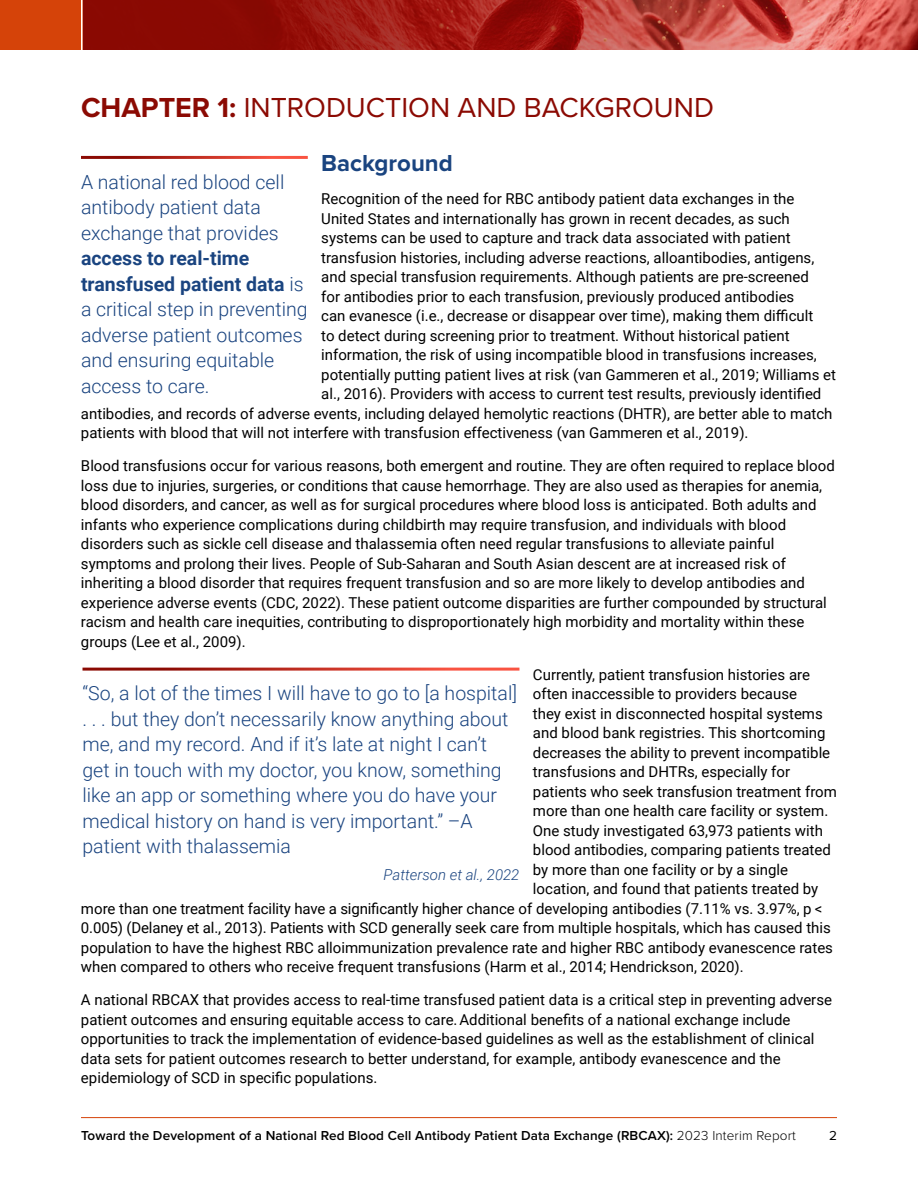
<style>
.page{position:relative;width:918px;height:1188px;background:#fff}
.page>*{position:absolute;margin:0;border:0;box-sizing:border-box;transform-origin:0 0}
.t1{font:28.5px "Proxima Nova";color:#8b0a03}
.t2{font:700 24px "Proxima Nova";color:#1a4480}
.t3{font:300 19.5px/25.5px "Roboto";color:#1a4480}
.t4{font:15px/19.5px "Roboto";color:#000}
.t5{font:italic 300 15px "Roboto";color:#1a4480}
.t6{font:600 13.5px "Proxima Nova";letter-spacing:.01em;color:#000}
.t7{font:13.5px "Proxima Nova";color:#000}
.s1{font-weight:700}
.s2{font-weight:300}
</style>
<div class="page">
<hr style="left:81px;top:1117px;width:756px;height:1px;background:#d54309">
<img style="left:82px;top:0;width:836px;height:50px">
<div style="left:0;top:0;width:82px;height:50px;background:#d54309"></div>
<hr style="left:81px;top:0;width:1px;height:54px;background:#fff">
<h2 class="t1" style="left:81px;top:86px;width:635px"><span class="s1">CHAPTER 1:</span> INTRODUCTION AND BACKGROUND</h2>
<h3 class="t2" style="left:321px;top:145px;width:133px">Background</h3>
<p class="t4" style="left:321px;top:188px;width:475px">Recognition of the need for RBC antibody patient data exchanges in the</p>
<p class="t4" style="left:321px;top:208px;width:470px">United States and internationally has grown in recent decades, as such</p>
<p class="t4" style="left:321px;top:227px;width:471px">systems can be used to capture and track data associated with patient</p>
<p class="t4" style="left:321px;top:247px;width:495px">transfusion histories, including adverse reactions, alloantibodies, antigens,</p>
<p class="t4" style="left:321px;top:266px;width:489px">and special transfusion requirements. Although patients are pre-screened</p>
<p class="t4" style="left:321px;top:286px;width:475px">for antibodies prior to each transfusion, previously produced antibodies</p>
<p class="t4" style="left:321px;top:305px;width:494px">can evanesce (i.e., decrease or disappear over time), making them difficult</p>
<p class="t4" style="left:321px;top:325px;width:470px">to detect during screening prior to treatment. Without historical patient</p>
<p class="t4" style="left:321px;top:344px;width:497px">information, the risk of using incompatible blood in transfusions increases,</p>
<p class="t4" style="left:321px;top:364px;width:516px">potentially putting patient lives at risk (van Gammeren et al., 2019; Williams et</p>
<p class="t4" style="left:321px;top:383px;width:502px">al., 2016). Providers with access to current test results, previously identified</p>
<p class="t4" style="left:81px;top:403px;width:753px">antibodies, and records of adverse events, including delayed hemolytic reactions (DHTR), are better able to match</p>
<p class="t4" style="left:81px;top:422px;width:669px">patients with blood that will not interfere with transfusion effectiveness (van Gammeren et al., 2019).</p>
<p class="t4" style="left:81px;top:455px;width:755px">Blood transfusions occur for various reasons, both emergent and routine. They are often required to replace blood loss due to injuries, surgeries, or conditions that cause hemorrhage. They are also used as therapies for anemia, blood disorders, and cancer, as well as for surgical procedures where blood loss is anticipated. Both adults and infants who experience complications during childbirth may require transfusion, and individuals with blood disorders such as sickle cell disease and thalassemia often need regular transfusions to alleviate painful symptoms and prolong their lives. People of Sub-Saharan and South Asian descent are at increased risk of inheriting a blood disorder that requires frequent transfusion and so are more likely to develop antibodies and experience adverse events (CDC, 2022). These patient outcome disparities are further compounded by structural racism and health care inequities, contributing to disproportionately high morbidity and mortality within these groups (Lee et al., 2009).</p>
<p class="t4" style="left:533px;top:664px;width:279px">Currently, patient transfusion histories are</p>
<p class="t4" style="left:533px;top:683px;width:266px">often inaccessible to providers because</p>
<p class="t4" style="left:533px;top:703px;width:291px">they exist in disconnected hospital systems</p>
<p class="t4" style="left:533px;top:722px;width:294px">and blood bank registries. This shortcoming</p>
<p class="t4" style="left:533px;top:742px;width:299px">decreases the ability to prevent incompatible</p>
<p class="t4" style="left:533px;top:761px;width:259px">transfusions and DHTRs, especially for</p>
<p class="t4" style="left:533px;top:781px;width:306px">patients who seek transfusion treatment from</p>
<p class="t4" style="left:533px;top:800px;width:297px">more than one health care facility or system.</p>
<p class="t4" style="left:533px;top:820px;width:291px">One study investigated 63,973 patients with</p>
<p class="t4" style="left:533px;top:839px;width:299px">blood antibodies, comparing patients treated</p>
<p class="t4" style="left:533px;top:859px;width:257px">by more than one facility or by a single</p>
<p class="t4" style="left:533px;top:878px;width:287px">location, and found that patients treated by</p>
<p class="t4" style="left:81px;top:898px;width:743px">more than one treatment facility have a significantly higher chance of developing antibodies (7.11% vs. 3.97%, p &lt;</p>
<p class="t4" style="left:81px;top:917px;width:751px">0.005) (Delaney et al., 2013). Patients with SCD generally seek care from multiple hospitals, which has caused this</p>
<p class="t4" style="left:81px;top:937px;width:754px">population to have the highest RBC alloimmunization prevalence rate and higher RBC antibody evanescence rates</p>
<p class="t4" style="left:81px;top:956px;width:664px">when compared to others who receive frequent transfusions (Harm et al., 2014; Hendrickson, 2020).</p>
<p class="t4" style="left:81px;top:989px;width:753px">A national RBCAX that provides access to real-time transfused patient data is a critical step in preventing adverse patient outcomes and ensuring equitable access to care.Additional benefits of a national exchange include opportunities to track the implementation of evidence-based guidelines as well as the establishment of clinical data sets for patient outcomes research to better understand, for example, antibody evanescence and the epidemiology of SCD in specific populations.</p>
<p class="t3" style="left:81px;top:168px;width:228px">A national red blood cell antibody patient data exchange that provides <span class="s1">access to real-time transfused patient data</span> is a critical step in preventing adverse patient outcomes and ensuring equitable access to care.</p>
<p class="t3" style="left:82px;top:680px;width:436px">“So, a lot of the times I will have to go to [a hospital] . . . but they don’t necessarily know anything about me, and my record. And if it’s late at night I can’t get in touch with my doctor, you know, something like an app or something where you do have your medical history on hand is very important.” –A patient with thalassemia</p>
<p class="t5" style="left:384px;top:864px;width:137px">Patterson et al., 2022</p>
<p class="t6" style="left:81px;top:1125px;width:716px">Toward the Development of a National Red Blood Cell Antibody Patient Data Exchange (RBCAX): <span class="s2">2023 Interim Report</span></p>
<p class="t7" style="left:829px;top:1125px;width:9px">2</p>
</div>
